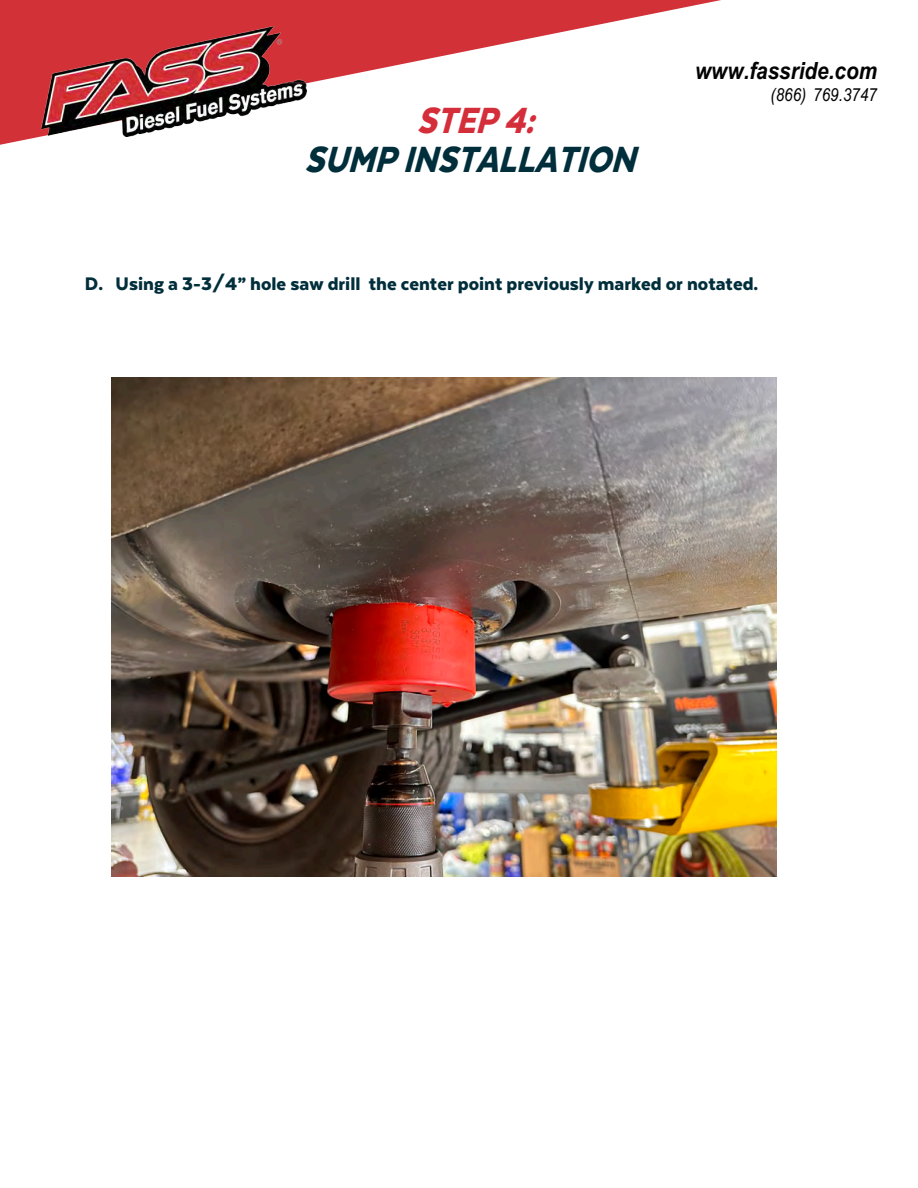
<style>
.page{position:relative;width:918px;height:1188px;background:#fff}
.page>*{position:absolute;margin:0;border:0;box-sizing:border-box;transform-origin:0 0}
.t1{font:italic 900 42px "Texta";color:#002e3b;scale:.87 1}
.t2{font:italic 900 42px "Texta";color:#d52e3b;scale:.87 1}
.t3{font:italic 700 23.7px "Arial";color:#020302;scale:.87 1}
.t4{font:900 21px "Texta";color:#002e3b}
.t5{font:italic 18px "Arial";letter-spacing:.005em;color:#020302;scale:.84 1}
</style>
<div class="page">
<svg style="left:0;top:0;width:721px;height:145px"></svg>
<img style="left:42px;top:27px;width:264px;height:109px">
<img style="left:112px;top:377px;width:665px;height:499px">
<h1 class="t2" style="left:417px;top:99px;width:149px">STEP 4:</h1>
<h1 class="t1" style="left:305px;top:138px;width:394px">SUMP INSTALLATION</h1>
<p class="t3" style="left:695px;top:55px;width:211px">www.fassride.com</p>
<p class="t5" style="left:771px;top:83px;width:128px">(866) 769.3747</p>
<p class="t4" style="left:85px;top:272px;width:675px">D. Using a 3-3/4” hole saw drill the center point previously marked or notated.</p>
</div>
